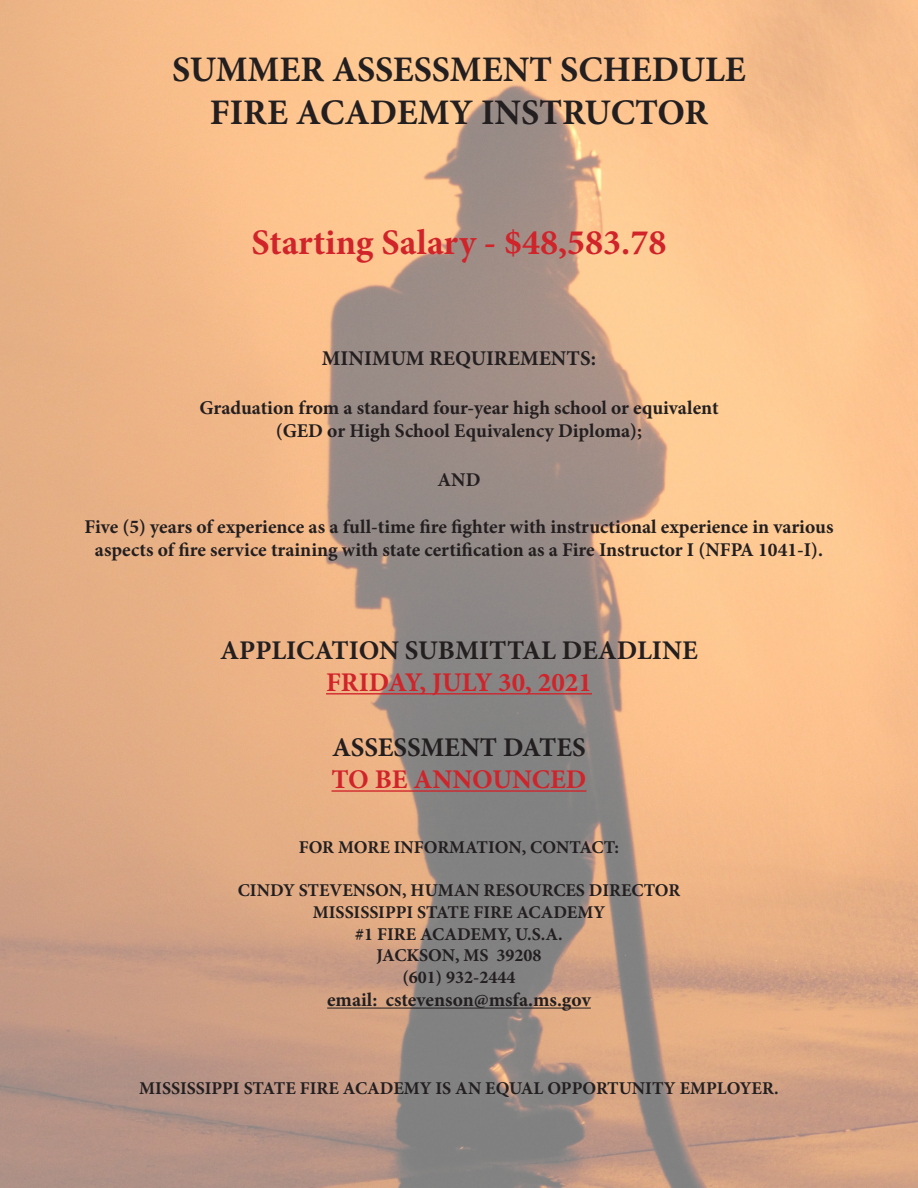
<style>
.page{position:relative;width:918px;height:1188px;background:#fff}
.page>*{position:absolute;margin:0;border:0;box-sizing:border-box;transform-origin:0 0}
.t1{font:700 36px "Minion Pro";color:#231f20}
.t2{font:700 36px "Minion Pro";color:#d1232a}
.t3{font:700 27px "Minion Pro";color:#231f20}
.t4{font:700 27px "Minion Pro";color:#d1232a}
.t5{font:700 21px "Minion Pro";color:#231f20}
.t6{font:700 19.5px/23.4px "Minion Pro";color:#231f20;text-align:center}
.t7{font:700 18px "Minion Pro";color:#231f20}
</style>
<div class="page">
<img style="left:0;top:0;width:918px;height:1188px">
<hr style="left:326px;top:693px;width:266px;height:1px;background:#d1232a">
<hr style="left:332px;top:790px;width:254px;height:2px;background:#d1232a">
<hr style="left:327px;top:1008px;width:264px;height:1px;background:#231f20">
<p class="t1" style="left:172px;top:44px;width:575px">SUMMER ASSESSMENT SCHEDULE</p>
<p class="t1" style="left:210px;top:87px;width:500px">FIRE ACADEMY INSTRUCTOR</p>
<p class="t2" style="left:252px;top:217px;width:416px">Starting Salary - $48,583.78</p>
<p class="t5" style="left:322px;top:344px;width:276px">MINIMUM REQUIREMENTS:</p>
<p class="t6" style="left:199px;top:396px;width:521px">Graduation from a standard four-year high school or equivalent</p>
<p class="t6" style="left:276px;top:419px;width:368px">(GED or High School Equivalency Diploma);</p>
<p class="t6" style="left:437px;top:468px;width:45px">AND</p>
<p class="t6" style="left:84px;top:515px;width:751px">Five (5) years of experience as a full-time fire fighter with instructional experience in various aspects of fire service training with state certification as a Fire Instructor I (NFPA 1041-I).</p>
<p class="t3" style="left:220px;top:631px;width:479px">APPLICATION SUBMITTAL DEADLINE</p>
<p class="t4" style="left:326px;top:663px;width:267px">FRIDAY, JULY 30, 2021</p>
<p class="t3" style="left:332px;top:728px;width:255px">ASSESSMENT DATES</p>
<p class="t4" style="left:332px;top:761px;width:256px">TO BE ANNOUNCED</p>
<p class="t7" style="left:299px;top:835px;width:322px">FOR MORE INFORMATION, CONTACT:</p>
<p class="t7" style="left:238px;top:878px;width:444px">CINDY STEVENSON, HUMAN RESOURCES DIRECTOR</p>
<p class="t7" style="left:313px;top:899px;width:294px">MISSISSIPPI STATE FIRE ACADEMY</p>
<p class="t7" style="left:355px;top:921px;width:209px">#1 FIRE ACADEMY, U.S.A.</p>
<p class="t7" style="left:376px;top:943px;width:167px">JACKSON, MS 39208</p>
<p class="t7" style="left:403px;top:964px;width:114px">(601) 932-2444</p>
<p class="t6" style="left:327px;top:988px;width:265px">email: cstevenson@msfa.ms.gov</p>
<p class="t7" style="left:139px;top:1076px;width:641px">MISSISSIPPI STATE FIRE ACADEMY IS AN EQUAL OPPORTUNITY EMPLOYER.</p>
</div>
